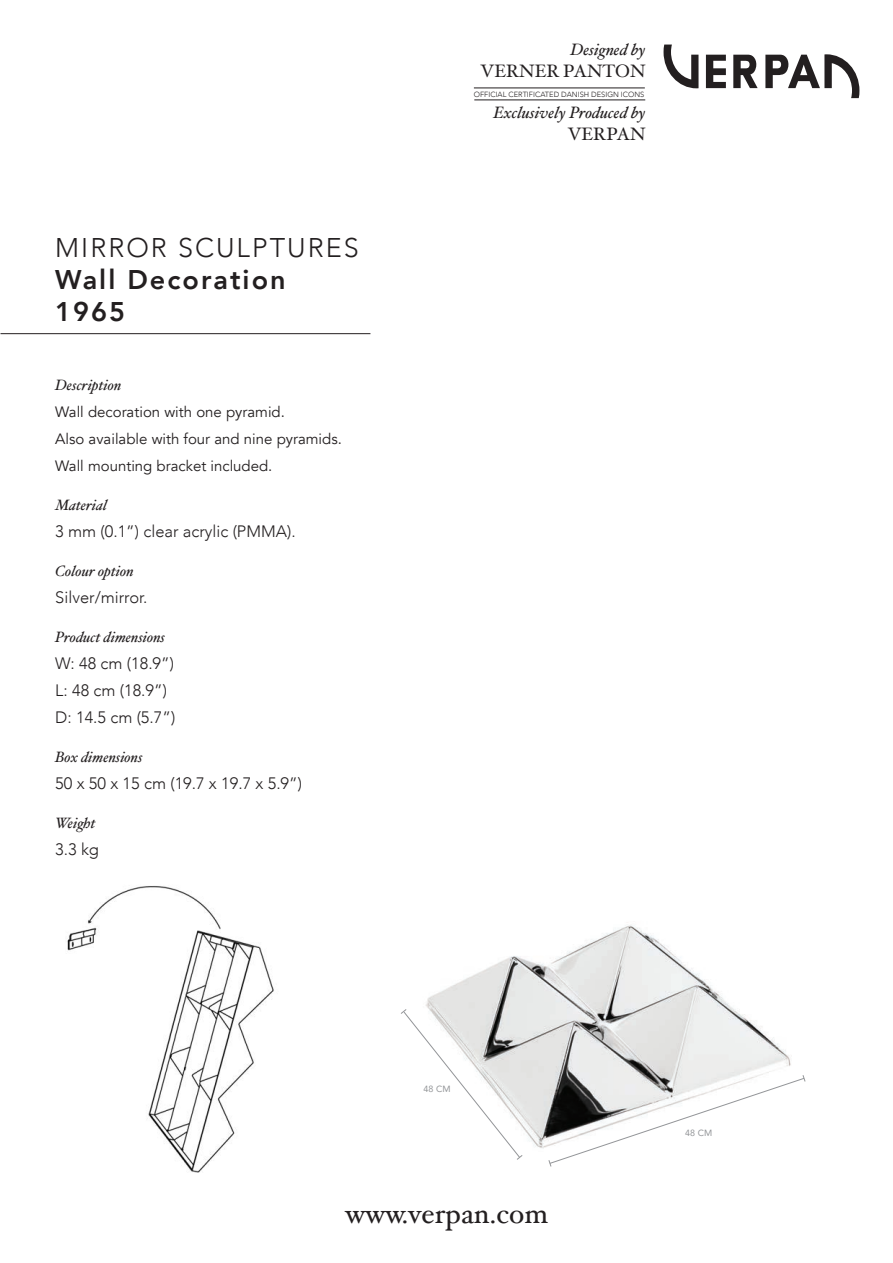
<style>
.page{position:relative;width:893px;height:1263px;background:#fff}
.page>*{position:absolute;margin:0;border:0;box-sizing:border-box;transform-origin:0 0}
.t1{font:28.5px "Hoefler Text";color:#231f20}
.t2{font:800 27px "Avenir";letter-spacing:.075em;color:#231f20}
.t3{font:300 27px "Avenir";letter-spacing:.075em;color:#231f20}
.t4{font:18px "Hoefler Text";color:#231f20}
.t5{font:300 16.5px "Avenir";color:#231f20}
.t6{font:italic 16.5px "Hoefler Text";color:#231f20}
.t7{font:15px "Avenir";color:#231f20}
.t8{font:italic 15px "Hoefler Text";color:#231f20}
.t9{font:9px "Avenir";color:#939598}
.t10{font:300 7.5px "Avenir";color:#231f20}
</style>
<div class="page">
<img style="left:425px;top:925px;width:366px;height:223px">
<svg style="left:548px;top:1074px;width:258px;height:93px"></svg>
<svg style="left:401px;top:1008px;width:122px;height:152px"></svg>
<img style="left:67px;top:886px;width:207px;height:287px">
<hr style="left:1px;top:333px;width:369px;height:1px;background:#231f20">
<hr style="left:474px;top:88px;width:171px;height:1px;background:#231f20">
<hr style="left:474px;top:100px;width:171px;height:1px;background:#231f20">
<svg style="left:706px;top:55px;width:20px;height:33px"></svg>
<svg style="left:733px;top:55px;width:25px;height:33px"></svg>
<svg style="left:663px;top:45px;width:35px;height:43px"></svg>
<svg style="left:765px;top:54px;width:94px;height:44px"></svg>
<p class="t3" style="left:55px;top:231px;width:305px">MIRROR SCULPTURES</p>
<p class="t2" style="left:55px;top:259px;width:232px">Wall Decoration</p>
<p class="t2" style="left:55px;top:291px;width:72px">1965</p>
<p class="t8" style="left:55px;top:376px;width:68px">Description</p>
<p class="t7" style="left:55px;top:403px;width:231px">Wall decoration with one pyramid.</p>
<p class="t7" style="left:55px;top:430px;width:288px">Also available with four and nine pyramids.</p>
<p class="t7" style="left:55px;top:457px;width:219px">Wall mounting bracket included.</p>
<p class="t8" style="left:55px;top:496px;width:53px">Material</p>
<p class="t5" style="left:55px;top:521px;width:242px">3 mm (0.1”) clear acrylic (PMMA).</p>
<p class="t8" style="left:55px;top:562px;width:80px">Colour option</p>
<p class="t5" style="left:55px;top:587px;width:94px">Silver/mirror.</p>
<p class="t8" style="left:55px;top:628px;width:111px">Product dimensions</p>
<p class="t5" style="left:55px;top:653px;width:120px">W: 48 cm (18.9”)</p>
<p class="t5" style="left:55px;top:680px;width:113px">L: 48 cm (18.9”)</p>
<p class="t5" style="left:55px;top:707px;width:122px">D: 14.5 cm (5.7”)</p>
<p class="t8" style="left:55px;top:748px;width:89px">Box dimensions</p>
<p class="t5" style="left:55px;top:773px;width:248px">50 x 50 x 15 cm (19.7 x 19.7 x 5.9”)</p>
<p class="t8" style="left:55px;top:814px;width:42px">Weight</p>
<p class="t5" style="left:55px;top:839px;width:45px">3.3 kg</p>
<p class="t6" style="left:570px;top:40px;width:77px">Designed by</p>
<p class="t4" style="left:480px;top:60px;width:167px">VERNER PANTON</p>
<p class="t6" style="left:494px;top:103px;width:154px">Exclusively Produced by</p>
<p class="t4" style="left:568px;top:123px;width:79px">VERPAN</p>
<p class="t10" style="left:474px;top:90px;width:172px">OFFICIAL CERTIFICATED DANISH DESIGN ICONS</p>
<p class="t9" style="left:424px;top:1081px;width:29px">48 CM</p>
<h1 class="t1" style="left:346px;top:1196px;width:204px">www.verpan.com</h1>
<p class="t9" style="left:685px;top:1126px;width:29px">48 CM</p>
</div>
